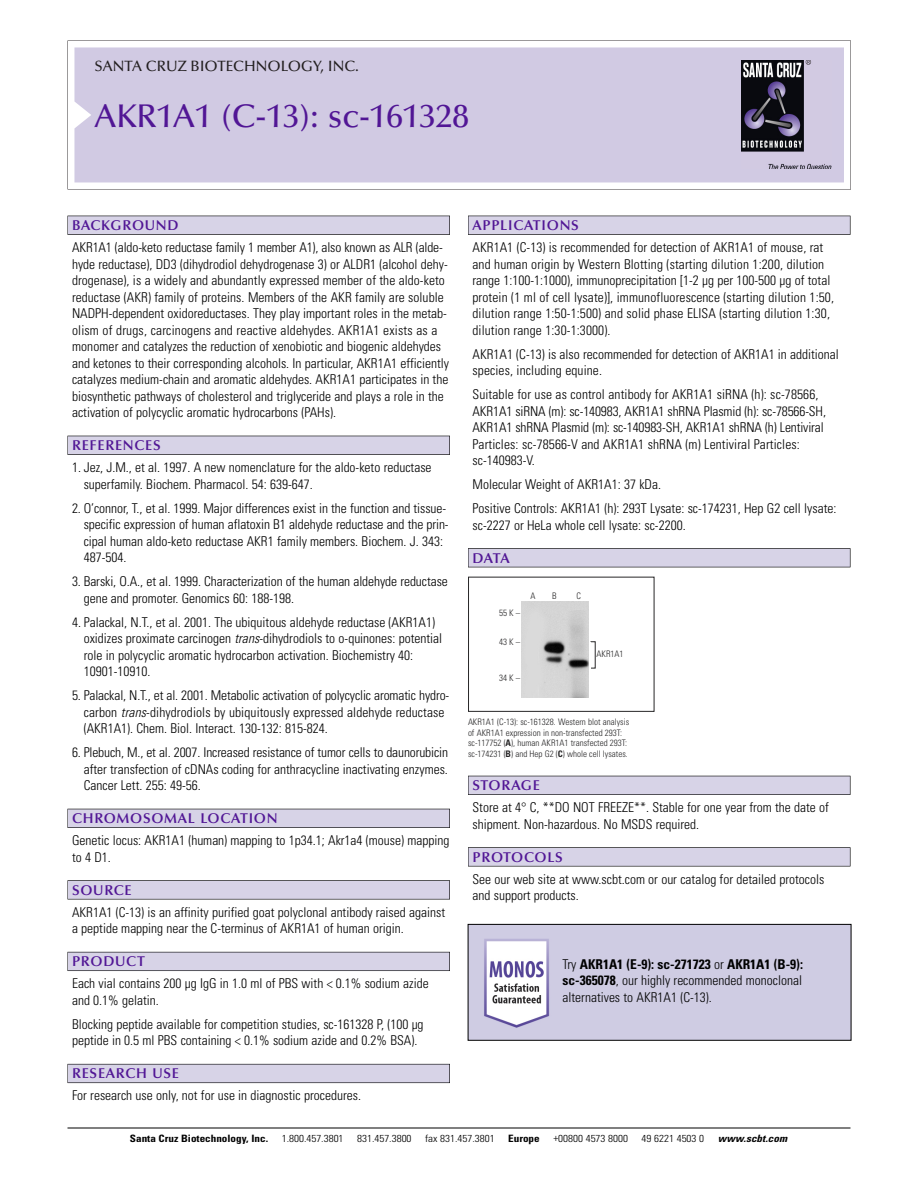
<style>
.page{position:relative;width:918px;height:1188px;background:#fff}
.page>*{position:absolute;margin:0;border:0;box-sizing:border-box;transform-origin:0 0}
.t1{font:500 33px "Optima";color:#511695}
.t2{font:500 15px "Optima";color:#231f20}
.t3{font:600 14.25px "Optima";letter-spacing:.05em;color:#511695}
.t4{font:300 condensed 13.5px/16.5px "Univers";color:#000}
.t5{font:300 condensed 10.2px "Univers";color:#000;scale:1.1 1}
.t6{font:700 condensed 10.2px "Univers";color:#000;scale:1.1 1}
.t7{font:italic 700 condensed 10.2px "Univers";letter-spacing:.005em;color:#000;scale:1.1 1}
.t8{font:9px/10.5px "Univers Condensed Light+DFVWLE";color:#272627}
.s1{font-style:italic}
.s2{font-family:"Univers Condensed Bold+AHHYRW"}
.s3{font-weight:700}
</style>
<div class="page">
<svg style="left:68px;top:40px;width:783px;height:149px"></svg>
<div style="left:74px;top:47px;width:770px;height:135px;background:#d1cae3"></div>
<img style="left:741px;top:60px;width:90px;height:108px">
<div style="left:68px;top:216px;width:382px;height:19px;background:#525155"></div>
<div style="left:68px;top:216px;width:381px;height:18px;background:#d7d3e7"></div>
<div style="left:68px;top:436px;width:382px;height:19px;background:#515055"></div>
<div style="left:68px;top:436px;width:381px;height:18px;background:#d7d3e7"></div>
<div style="left:68px;top:809px;width:382px;height:19px;background:#525158"></div>
<div style="left:68px;top:809px;width:381px;height:18px;background:#d7d3e7"></div>
<div style="left:68px;top:880px;width:382px;height:19px;background:#575759"></div>
<div style="left:68px;top:881px;width:381px;height:18px;background:#d7d3e7"></div>
<div style="left:68px;top:952px;width:382px;height:19px;background:#5b5a62"></div>
<div style="left:68px;top:952px;width:381px;height:18px;background:#d7d3e7"></div>
<div style="left:68px;top:1064px;width:382px;height:19px;background:#66646e"></div>
<div style="left:68px;top:1064px;width:381px;height:18px;background:#d7d3e7"></div>
<div style="left:468px;top:216px;width:382px;height:19px;background:#525155"></div>
<div style="left:468px;top:216px;width:382px;height:18px;background:#d7d3e7"></div>
<div style="left:468px;top:548px;width:382px;height:19px;background:#525155"></div>
<div style="left:468px;top:549px;width:382px;height:18px;background:#d7d3e7"></div>
<div style="left:468px;top:776px;width:382px;height:19px;background:#525158"></div>
<div style="left:468px;top:776px;width:382px;height:18px;background:#d7d3e7"></div>
<div style="left:468px;top:847px;width:382px;height:19px;background:#575759"></div>
<div style="left:468px;top:848px;width:382px;height:18px;background:#d7d3e7"></div>
<hr style="left:68px;top:1128px;width:782px;height:1px;background:#000">
<div style="left:468px;top:577px;width:186px;height:135px;border:1px solid #272627"></div>
<img style="left:521px;top:602px;width:68px;height:95px">
<img style="left:470px;top:926px;width:379px;height:113px">
<div style="left:468px;top:924px;width:383px;height:117px;border:1px solid #000"></div>
<p class="t2" style="left:94px;top:61px;width:266px">SANTA CRUZ BIOTECHNOLOGY, INC.</p>
<h1 class="t1" style="left:94px;top:103px;width:376px">AKR1A1 (C-13): sc-161328</h1>
<p class="t3" style="left:72px;top:219px;width:108px">BACKGROUND</p>
<p class="t4" style="left:72px;top:240px;width:379px">AKR1A1 (aldo-keto reductase family 1 member A1), also known as ALR (alde&shy;hyde reductase), DD3 (dihydrodiol dehydrogenase 3) or ALDR1 (alcohol dehy&shy;drogenase), is a widely and abundantly expressed member of the aldo-keto reductase (AKR) family of proteins. Members of the AKR family are soluble NADPH-dependent oxidoreductases. They play important roles in the metab&shy;olism of drugs, carcinogens and reactive aldehydes. AKR1A1 exists as a monomer and catalyzes the reduction of xenobiotic and biogenic aldehydes and ketones to their corresponding alcohols. In particular, AKR1A1 efficiently catalyzes medium-chain and aromatic aldehydes. AKR1A1 participates in the biosynthetic pathways of cholesterol and triglyceride and plays a role in the activation of polycyclic aromatic hydrocarbons (PAHs).</p>
<p class="t3" style="left:72px;top:440px;width:90px">REFERENCES</p>
<p class="t4" style="left:84px;top:460px;width:349px;text-indent:-12px">1. Jez, J.M., et al. 1997. A new nomenclature for the aldo-keto reductase superfamily. Biochem. Pharmacol. 54: 639-647.</p>
<p class="t4" style="left:84px;top:501px;width:367px;text-indent:-12px">2. O’connor, T., et al. 1999. Major differences exist in the function and tissue&shy;specific expression of human aflatoxin B1 aldehyde reductase and the prin&shy;cipal human aldo-keto reductase AKR1 family members. Biochem. J. 343:<br>487-504.</p>
<p class="t4" style="left:84px;top:574px;width:366px;text-indent:-12px">3. Barski, O.A., et al. 1999. Characterization of the human aldehyde reductase gene and promoter. Genomics 60: 188-198.</p>
<p class="t4" style="left:84px;top:615px;width:360px;text-indent:-12px">4. Palackal, N.T., et al. 2001. The ubiquitous aldehyde reductase (AKR1A1) oxidizes proximate carcinogen <span class="s1">trans</span>-dihydrodiols to o-quinones: potential role in polycyclic aromatic hydrocarbon activation. Biochemistry 40:<br>10901-10910.</p>
<p class="t4" style="left:84px;top:688px;width:367px;text-indent:-12px">5. Palackal, N.T., et al. 2001. Metabolic activation of polycyclic aromatic hydro&shy;carbon <span class="s1">trans</span>-dihydrodiols by ubiquitously expressed aldehyde reductase (AKR1A1). Chem. Biol. Interact. 130-132: 815-824.</p>
<p class="t4" style="left:84px;top:745px;width:366px;text-align:justify;text-indent:-12px">6. Plebuch, M., et al. 2007. Increased resistance of tumor cells to daunorubicin after transfection of cDNAs coding for anthracycline inactivating enzymes.<br>Cancer Lett. 255: 49-56.</p>
<p class="t3" style="left:72px;top:813px;width:207px">CHROMOSOMAL LOCATION</p>
<p class="t4" style="left:72px;top:833px;width:379px">Genetic locus: AKR1A1 (human) mapping to 1p34.1; Akr1a4 (mouse) mapping to 4 D1.</p>
<p class="t3" style="left:72px;top:884px;width:61px">SOURCE</p>
<p class="t4" style="left:72px;top:905px;width:375px">AKR1A1 (C-13) is an affinity purified goat polyclonal antibody raised against a peptide mapping near the C-terminus of AKR1A1 of human origin.</p>
<p class="t3" style="left:72px;top:956px;width:74px">PRODUCT</p>
<p class="t4" style="left:72px;top:976px;width:358px">Each vial contains 200 µg IgG in 1.0 ml of PBS with &lt; 0.1% sodium azide and 0.1% gelatin.</p>
<p class="t4" style="left:72px;top:1017px;width:353px">Blocking peptide available for competition studies, sc-161328 P, (100 µg peptide in 0.5 ml PBS containing &lt; 0.1% sodium azide and 0.2% BSA).</p>
<p class="t3" style="left:72px;top:1068px;width:109px">RESEARCH USE</p>
<p class="t4" style="left:72px;top:1088px;width:290px">For research use only, not for use in diagnostic procedures.</p>
<p class="t3" style="left:473px;top:219px;width:108px">APPLICATIONS</p>
<p class="t4" style="left:473px;top:240px;width:363px">AKR1A1 (C-13) is recommended for detection of AKR1A1 of mouse, rat and human origin by Western Blotting (starting dilution 1:200, dilution range 1:100-1:1000), immunoprecipitation [1-2 µg per 100-500 µg of total protein (1 ml of cell lysate)], immunofluorescence (starting dilution 1:50, dilution range 1:50-1:500) and solid phase ELISA (starting dilution 1:30, dilution range 1:30-1:3000).</p>
<p class="t4" style="left:473px;top:347px;width:368px">AKR1A1 (C-13) is also recommended for detection of AKR1A1 in additional species, including equine.</p>
<p class="t4" style="left:473px;top:387px;width:355px">Suitable for use as control antibody for AKR1A1 siRNA (h): sc-78566, AKR1A1 siRNA (m): sc-140983, AKR1A1 shRNA Plasmid (h): sc-78566-SH, AKR1A1 shRNA Plasmid (m): sc-140983-SH, AKR1A1 shRNA (h) Lentiviral Particles: sc-78566-V and AKR1A1 shRNA (m) Lentiviral Particles: sc-140983-V.</p>
<p class="t4" style="left:473px;top:473px;width:365px;line-height:24px">Molecular Weight of AKR1A1: 37 kDa.<br>Positive Controls: AKR1A1 (h): 293T Lysate: sc-174231, Hep G2 cell lysate:</p>
<p class="t4" style="left:473px;top:518px;width:215px">sc-2227 or HeLa whole cell lysate: sc-2200.</p>
<p class="t3" style="left:473px;top:552px;width:39px">DATA</p>
<p class="t8" style="left:499px;top:608px;width:22px">55K–</p>
<p class="t8" style="left:499px;top:637px;width:22px">43K–</p>
<p class="t8" style="left:499px;top:673px;width:22px">34K–</p>
<p class="t8" style="left:531px;top:591px;width:7px">A</p>
<p class="t8" style="left:552px;top:591px;width:6px">B</p>
<p class="t8" style="left:577px;top:591px;width:6px">C</p>
<p class="t8" style="left:597px;top:650px;width:28px">AKR1A1</p>
<p class="t8" style="left:468px;top:718px;width:163px">AKR1A1 (C-13): sc-161328. Western blot analysis of AKR1A1 expression in non-transfected 293T: sc-117752 (<span class="s2">A</span>), human AKR1A1 transfected 293T: sc-174231 (<span class="s2">B</span>) and Hep G2 (<span class="s2">C</span>) whole cell lysates.</p>
<p class="t3" style="left:473px;top:780px;width:69px">STORAGE</p>
<p class="t4" style="left:473px;top:800px;width:358px">Store at 4° C, **DO NOT FREEZE**. Stable for one year from the date of shipment. Non-hazardous. No MSDS required.</p>
<p class="t3" style="left:473px;top:851px;width:92px">PROTOCOLS</p>
<p class="t4" style="left:473px;top:872px;width:353px">See our web site at www.scbt.com or our catalog for detailed protocols and support products.</p>
<p class="t4" style="left:563px;top:957px;width:242px;text-align:justify">Try <span class="s3">AKR1A1 (E-9): sc-271723</span> or <span class="s3">AKR1A1 (B-9): sc-365078</span>, our highly recommended monoclonal alternatives to AKR1A1 (C-13).</p>
<p class="t6" style="left:130px;top:1135px;width:127px">Santa Cruz Biotechnology, Inc.</p>
<p class="t5" style="left:282px;top:1135px;width:58px">1.800.457.3801</p>
<p class="t5" style="left:357px;top:1135px;width:51px">831.457.3800</p>
<p class="t5" style="left:425px;top:1135px;width:65px">fax 831.457.3801</p>
<p class="t6" style="left:508px;top:1135px;width:30px">Europe</p>
<p class="t5" style="left:553px;top:1135px;width:69px">+00800 4573 8000</p>
<p class="t5" style="left:642px;top:1135px;width:58px">49 6221 4503 0</p>
<p class="t7" style="left:718px;top:1135px;width:64px">www.scbt.com</p>
</div>
